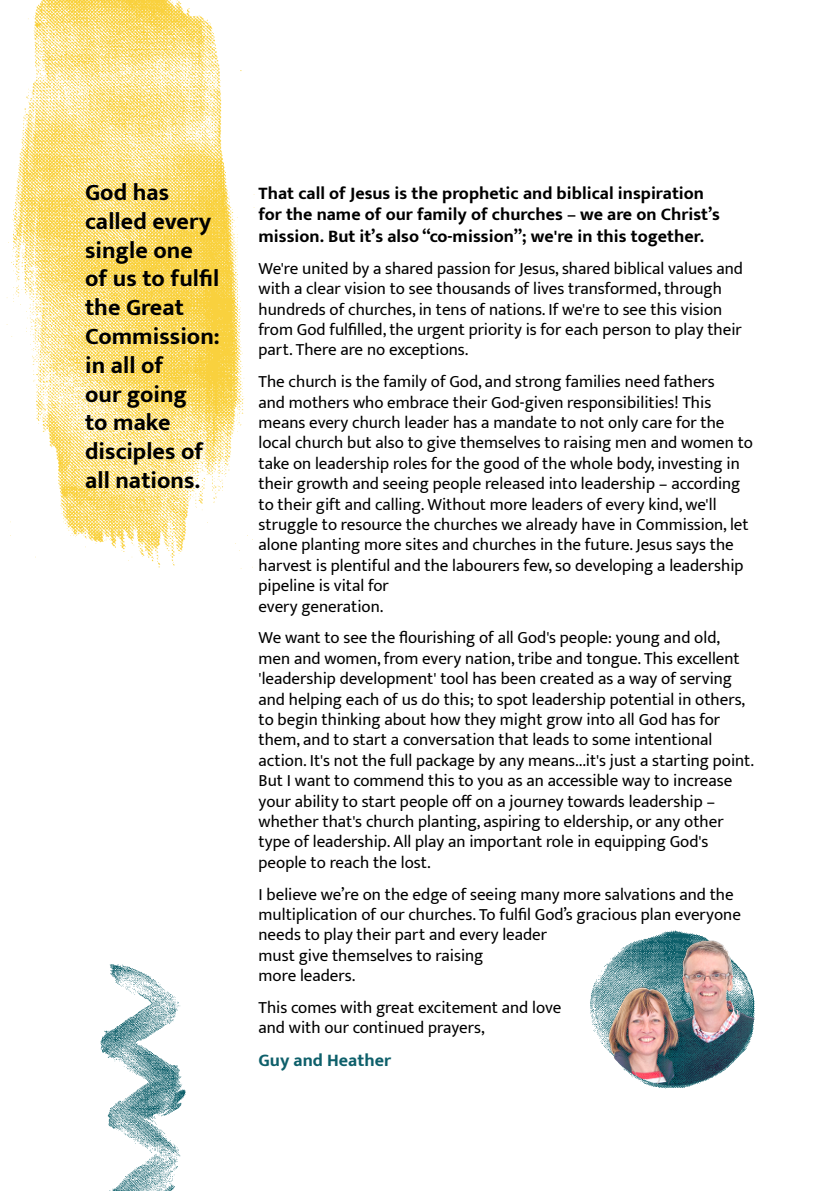
<style>
.page{position:relative;width:840px;height:1191px;background:#fff}
.page>*{position:absolute;margin:0;border:0;box-sizing:border-box;transform-origin:0 0}
.t1{font:700 24px/28.8px "Mukta";color:#000}
.t2{font:700 18px/21.6px "Mukta";color:#000}
.t3{font:700 18px "Mukta";color:#0d5f6a}
.t4{font:17px/20.4px "Mukta";color:#000}
</style>
<div class="page">
<img style="left:6px;top:0;width:249px;height:569px">
<img style="left:100px;top:964px;width:86px;height:227px">
<img style="left:590px;top:975px;width:165px;height:114px">
<img style="left:594px;top:924px;width:160px;height:161px;border-radius:80px">
<h1 class="t1" style="left:85px;top:177px;width:136px">God has called every single one of us to fulfil the Great<br>Commission: in all of<br>our going<br>to make disciples of all nations.</h1>
<p class="t2" style="left:258px;top:182px;width:462px">That call of Jesus is the prophetic and biblical inspiration for the name of our family of churches – we are on Christ’s mission. But it’s also “co-mission”; we're in this together.</p>
<p class="t4" style="left:258px;top:258px;width:485px">We're united by a shared passion for Jesus, shared biblical values and with a clear vision to see thousands of lives transformed, through hundreds of churches, in tens of nations. If we're to see this vision from God fulfilled, the urgent priority is for each person to play their part. There are no exceptions.</p>
<p class="t4" style="left:258px;top:371px;width:495px">The church is the family of God, and strong families need fathers<br>and mothers who embrace their God-given responsibilities! This means every church leader has a mandate to not only care for the local church but also to give themselves to raising men and women to take on leadership roles for the good of the whole body, investing in their growth and seeing people released into leadership – according to their gift and calling. Without more leaders of every kind, we'll struggle to resource the churches we already have in Commission, let alone planting more sites and churches in the future. Jesus says the harvest is plentiful and the labourers few, so developing a leadership pipeline is vital for<br>every generation.</p>
<p class="t4" style="left:258px;top:627px;width:497px">We want to see the flourishing of all God's people: young and old, men and women, from every nation, tribe and tongue. This excellent 'leadership development' tool has been created as a way of serving and helping each of us do this; to spot leadership potential in others, to begin thinking about how they might grow into all God has for them, and to start a conversation that leads to some intentional action. It's not the full package by any means...it's just a starting point.<br>But I want to commend this to you as an accessible way to increase your ability to start people off on a journey towards leadership – whether that's church planting, aspiring to eldership, or any other type of leadership. All play an important role in equipping God's people to reach the lost.</p>
<p class="t4" style="left:258px;top:883px;width:483px">I believe we’re on the edge of seeing many more salvations and the multiplication of our churches. To fulfil God’s gracious plan everyone needs to play their part and every leader<br>must give themselves to raising<br>more leaders.</p>
<p class="t4" style="left:258px;top:997px;width:304px">This comes with great excitement and love and with our continued prayers,</p>
<p class="t3" style="left:258px;top:1049px;width:134px">Guy and Heather</p>
</div>
